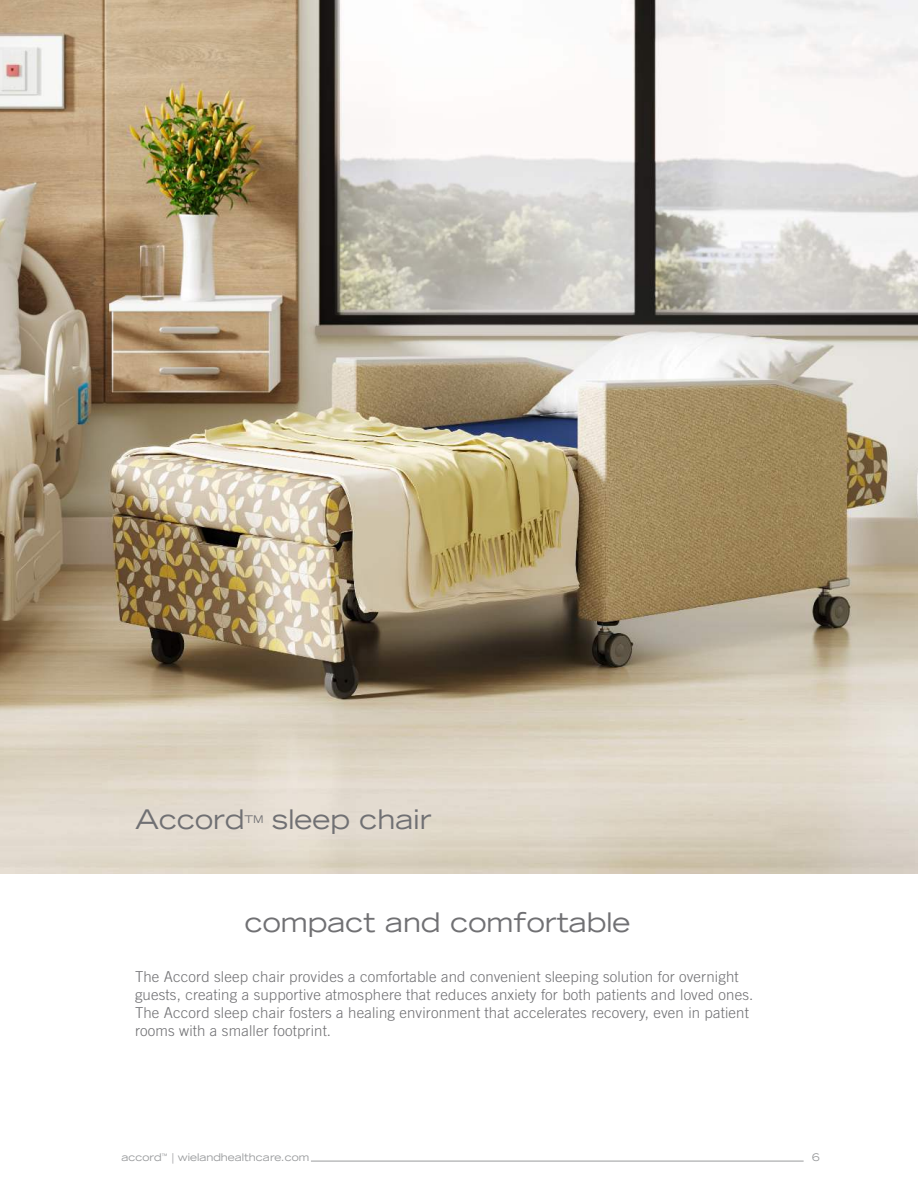
<style>
.page{position:relative;width:918px;height:1188px;background:#fff}
.page>*{position:absolute;margin:0;border:0;box-sizing:border-box;transform-origin:0 0}
.t1{font:expanded 27px "Trade Gothic LT Std";color:#707073}
.t2{font:300 15px/18px "Trade Gothic LT Std";letter-spacing:.01em;color:#707073}
.t3{font:expanded 10.5px "Trade Gothic LT Std";color:#999b9d}
.t4{font:expanded 10.5px "Trade Gothic LT Std";color:#707073}
</style>
<div class="page">
<img style="left:0;top:0;width:918px;height:874px">
<hr style="left:311px;top:1161px;width:493px;height:1px;background:#999b9d">
<h1 class="t1" style="left:135px;top:808px;width:111px">Accord</h1>
<p class="t4" style="left:245px;top:815px;width:21px">TM</p>
<h1 class="t1" style="left:272px;top:808px;width:161px">sleep chair</h1>
<h1 class="t1" style="left:245px;top:912px;width:387px">compact and comfortable</h1>
<p class="t2" style="left:135px;top:969px;width:620px">The Accord sleep chair provides a comfortable and convenient sleeping solution for overnight guests, creating a supportive atmosphere that reduces anxiety for both patients and loved ones.<br>The Accord sleep chair fosters a healing environment that accelerates recovery, even in patient rooms with a smaller footprint.</p>
<p class="t3" style="left:122px;top:1154px;width:189px">accord<sup>™</sup> | wielandhealthcare.com</p>
<p class="t3" style="left:812px;top:1154px;width:9px">6</p>
</div>
